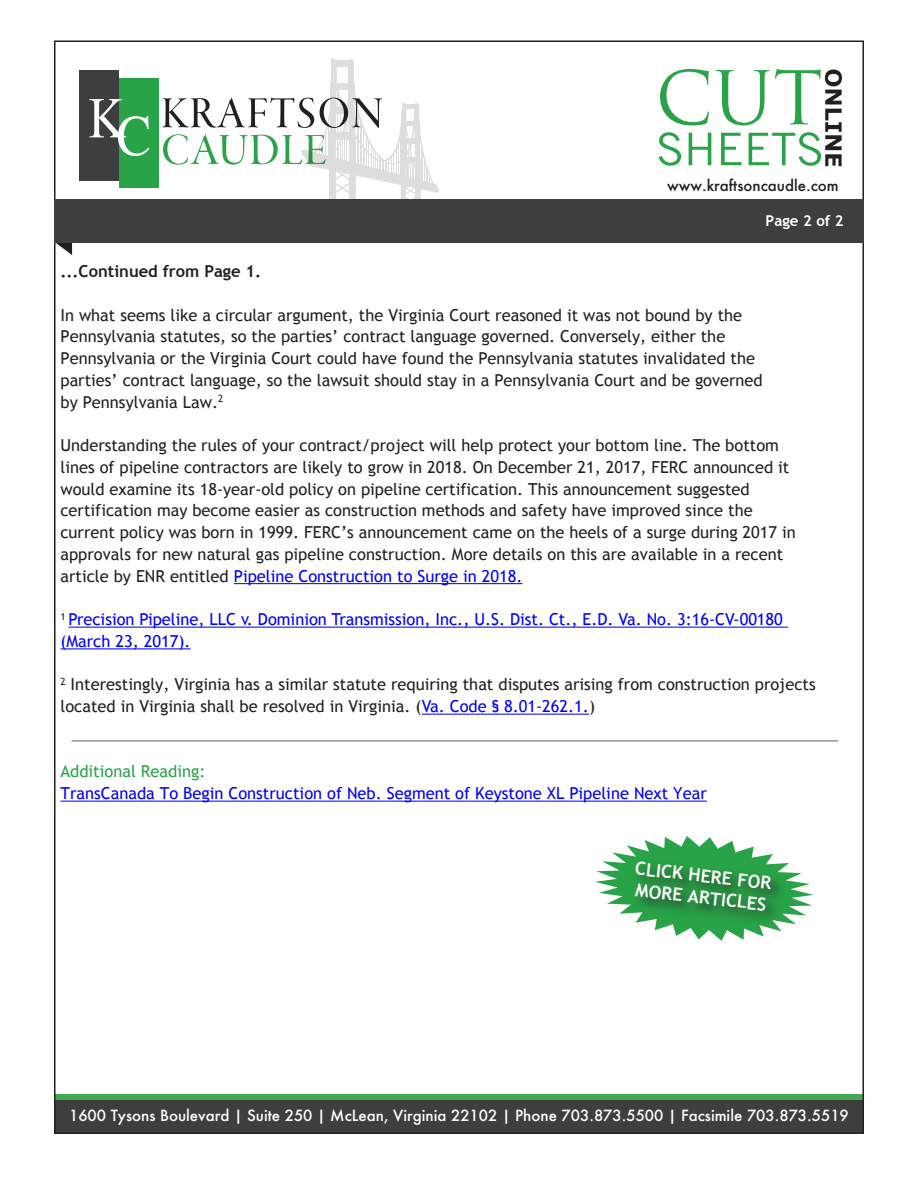
<style>
.page{position:relative;width:918px;height:1188px;background:#fff}
.page>*{position:absolute;margin:0;border:0;box-sizing:border-box;transform-origin:0 0}
.t1{font:700 18px "Trebuchet MS";color:#fff}
.t2{font:16.5px/21.8px "Trebuchet MS";color:#231f20}
.t3{font:16.5px/21.8px "Trebuchet MS";color:#00f}
.t4{font:700 16.5px "Trebuchet MS";color:#231f20}
.t5{font:16.5px "Trebuchet MS";color:#29a347}
.t6{font:500 15px "Futura";color:#fff}
.t7{font:500 15px "Futura";color:#231f20}
.t8{font:700 15px "Trebuchet MS";color:#fff}
.s1{color:#00f}
</style>
<div class="page">
<div style="left:54px;top:1094px;width:810px;height:34px;background:#44a953"></div>
<div style="left:54px;top:1100px;width:810px;height:34px;background:#3e3e3f"></div>
<svg style="left:57px;top:243px;width:15px;height:12px"></svg>
<hr style="left:234px;top:583px;width:289px;height:1px;background:#00f">
<hr style="left:69px;top:627px;width:719px;height:1px;background:#00f">
<hr style="left:60px;top:648px;width:131px;height:1px;background:#00f">
<hr style="left:422px;top:714px;width:167px;height:1px;background:#00f">
<hr style="left:60px;top:801px;width:647px;height:1px;background:#00f">
<svg style="left:659px;top:69px;width:183px;height:97px"></svg>
<div style="left:80px;top:70px;width:39px;height:111px;background:#3e3e3f"></div>
<div style="left:119px;top:78px;width:40px;height:110px;background:#29a347"></div>
<svg style="left:89px;top:99px;width:60px;height:57px"></svg>
<svg style="left:163px;top:59px;width:277px;height:141px"></svg>
<div style="left:54px;top:200px;width:810px;height:43px;background:#3e3e3f"></div>
<svg style="left:595px;top:836px;width:218px;height:105px"></svg>
<div style="left:632px;top:859px;width:155px;height:67px;background:#231f20;opacity:.75"></div>
<hr style="left:72px;top:740px;width:766px;height:2px;background:#919396">
<p class="t7" style="left:667px;top:175px;width:173px">www.kraftsoncaudle.com</p>
<p class="t8" style="left:766px;top:211px;width:80px">Page 2 of 2</p>
<p class="t4" style="left:60px;top:261px;width:202px">...Continued from Page 1.</p>
<p class="t2" style="left:60px;top:304px;width:704px">In what seems like a circular argument, the Virginia Court reasoned it was not bound by the Pennsylvania statutes, so the parties’ contract language governed. Conversely, either the Pennsylvania or the Virginia Court could have found the Pennsylvania statutes invalidated the parties’ contract language, so the lawsuit should stay in a Pennsylvania Court and be governed by Pennsylvania Law.<sup>2</sup></p>
<p class="t2" style="left:60px;top:435px;width:737px">Understanding the rules of your contract/project will help protect your bottom line. The bottom lines of pipeline contractors are likely to grow in 2018. On December 21, 2017, FERC announced it would examine its 18-year-old policy on pipeline certification. This announcement suggested certification may become easier as construction methods and safety have improved since the current policy was born in 1999. FERC’s announcement came on the heels of a surge during 2017 in approvals for new natural gas pipeline construction. More details on this are available in a recent article by ENR entitled <span class="s1">Pipeline Construction to Surge in 2018.</span></p>
<p class="t3" style="left:60px;top:609px;width:724px"><sup>1</sup> Precision Pipeline, LLC v. Dominion Transmission, Inc., U.S. Dist. Ct., E.D. Va. No. 3:16-CV-00180 (March 23, 2017).</p>
<p class="t2" style="left:60px;top:674px;width:757px"><sup>2</sup> Interestingly, Virginia has a similar statute requiring that disputes arising from construction projects located in Virginia shall be resolved in Virginia. (<span class="s1">Va. Code § 8.01-262.1.</span>)</p>
<p class="t5" style="left:60px;top:762px;width:146px">Additional Reading:</p>
<p class="t3" style="left:60px;top:783px;width:648px">TransCanada To Begin Construction of Neb. Segment of Keystone XL Pipeline Next Year</p>
<p class="t1" style="left:636px;top:857px;width:138px;rotate:6deg">CLICK HERE FOR</p>
<p class="t1" style="left:637px;top:879px;width:133px;rotate:6deg">MORE ARTICLES</p>
<p class="t6" style="left:69px;top:1105px;width:781px">1600 Tysons Boulevard | Suite 250 | McLean, Virginia 22102 | Phone 703.873.5500 | Facsimile 703.873.5519</p>
</div>
